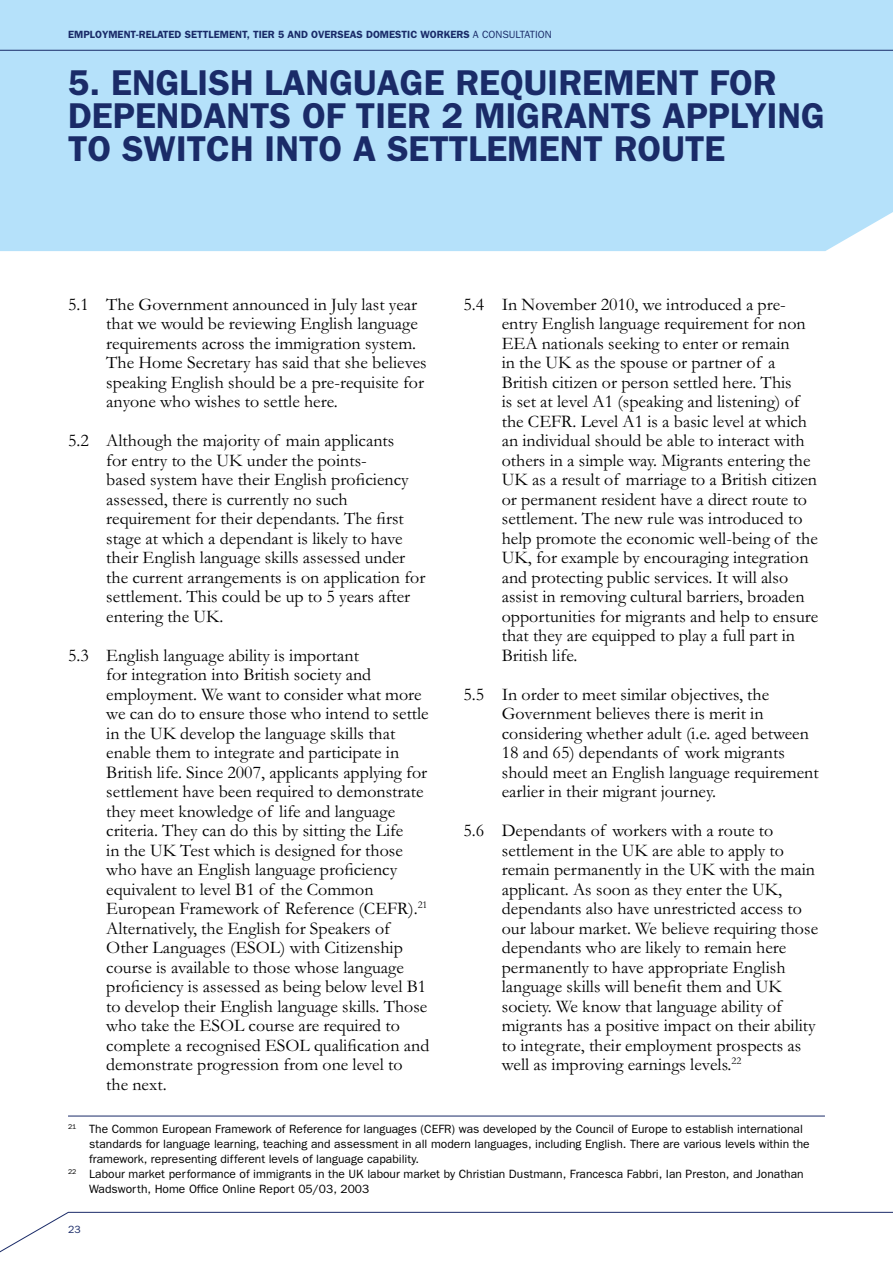
<style>
.page{position:relative;width:893px;height:1263px;background:#fff}
.page>*{position:absolute;margin:0;border:0;box-sizing:border-box;transform-origin:0 0}
.Section_heading{font:600 36px/33px "Franklin Gothic";color:#1a2b68}
.body_numbered{font:18px/19.5px "Garamond";color:#000}
.Footnote_first_line{font:12px/15px "Franklin Gothic";color:#000}
.footnote_other_lines{font:12px/15px "Franklin Gothic";color:#000}
.t1{font:600 10.5px "Franklin Gothic";color:#1a2b68}
.t2{font:10.5px "Franklin Gothic";color:#1a2b68}
.s1{font-weight:400}
</style>
<div class="page">
<div style="left:0;top:0;width:893px;height:251px;background:#b5e1fa"></div>
<hr style="left:0;top:50px;width:893px;height:1px;background:#1a2b68">
<svg style="left:0;top:1211px;width:893px;height:42px"></svg>
<hr style="left:68px;top:1116px;width:757px;height:1px;background:#1a2b68">
<p class="t1" style="left:68px;top:28px;width:485px">EMPLOYMENT-RELATED SETTLEMENT, TIER 5 AND OVERSEAS DOMESTIC WORKERS <span class="s1">A CONSULTATION</span></p>
<p class="Section_heading" style="left:68px;top:66px;width:758px">5. ENGLISH LANGUAGE REQUIREMENT FOR<br>DEPENDANTS OF TIER 2 MIGRANTS APPLYING<br>TO SWITCH INTO A SETTLEMENT ROUTE</p>
<p class="body_numbered" style="left:106px;top:294px;width:322px;text-indent:-38px">5.1 The Government announced in July last year that we would be reviewing English language requirements across the immigration system.<br>The Home Secretary has said that she believes speaking English should be a pre-requisite for anyone who wishes to settle here.</p>
<p class="body_numbered" style="left:106px;top:431px;width:320px;text-indent:-38px">5.2 Although the majority of main applicants<br>for entry to the UK under the points-<br>based system have their English proficiency assessed, there is currently no such requirement for their dependants. The first stage at which a dependant is likely to have their English language skills assessed under the current arrangements is on application for settlement. This could be up to 5 years after entering the UK.</p>
<p class="body_numbered" style="left:106px;top:645px;width:325px;text-indent:-38px">5.3 English language ability is important<br>for integration into British society and employment. We want to consider what more we can do to ensure those who intend to settle in the UK develop the language skills that enable them to integrate and participate in British life. Since 2007, applicants applying for settlement have been required to demonstrate they meet knowledge of life and language criteria. They can do this by sitting the Life<br>in the UK Test which is designed for those who have an English language proficiency equivalent to level B1 of the Common European Framework of Reference (CEFR).<sup>21<br></sup>Alternatively, the English for Speakers of Other Languages (ESOL) with Citizenship course is available to those whose language proficiency is assessed as being below level B1 to develop their English language skills. Those who take the ESOL course are required to complete a recognised ESOL qualification and demonstrate progression from one level to</p>
<p class="body_numbered" style="left:106px;top:1074px;width:62px">the next.</p>
<p class="body_numbered" style="left:502px;top:294px;width:318px;text-indent:-38px">5.4 In November 2010, we introduced a pre&shy;entry English language requirement for non EEA nationals seeking to enter or remain<br>in the UK as the spouse or partner of a British citizen or person settled here. This<br>is set at level A1 (speaking and listening) of the CEFR. Level A1 is a basic level at which an individual should be able to interact with others in a simple way. Migrants entering the UK as a result of marriage to a British citizen or permanent resident have a direct route to settlement. The new rule was introduced to help promote the economic well-being of the UK, for example by encouraging integration and protecting public services. It will also assist in removing cultural barriers, broaden opportunities for migrants and help to ensure that they are equipped to play a full part in British life.</p>
<p class="body_numbered" style="left:502px;top:684px;width:318px;text-indent:-38px">5.5 In order to meet similar objectives, the Government believes there is merit in considering whether adult (i.e. aged between 18 and 65) dependants of work migrants should meet an English language requirement earlier in their migrant journey.</p>
<p class="body_numbered" style="left:502px;top:821px;width:318px;text-indent:-38px">5.6 Dependants of workers with a route to settlement in the UK are able to apply to remain permanently in the UK with the main applicant. As soon as they enter the UK, dependants also have unrestricted access to our labour market. We believe requiring those dependants who are likely to remain here permanently to have appropriate English language skills will benefit them and UK society. We know that language ability of migrants has a positive impact on their ability to integrate, their employment prospects as well as improving earnings levels.<sup>22</sup></p>
<p class="Footnote_first_line" style="left:89px;top:1122px;width:722px;text-indent:-21px"><sup>21</sup> The Common European Framework of Reference for languages (CEFR) was developed by the Council of Europe to establish international standards for language learning, teaching and assessment in all modern languages, including English. There are various levels within the framework, representing different levels of language capability.</p>
<p class="footnote_other_lines" style="left:89px;top:1167px;width:716px;text-indent:-21px"><sup>22</sup> Labour market performance of immigrants in the UK labour market by Christian Dustmann, Francesca Fabbri, Ian Preston, and Jonathan<br>Wadsworth, Home Office Online Report 05/03, 2003</p>
<p class="t2" style="left:68px;top:1223px;width:14px">23</p>
</div>
